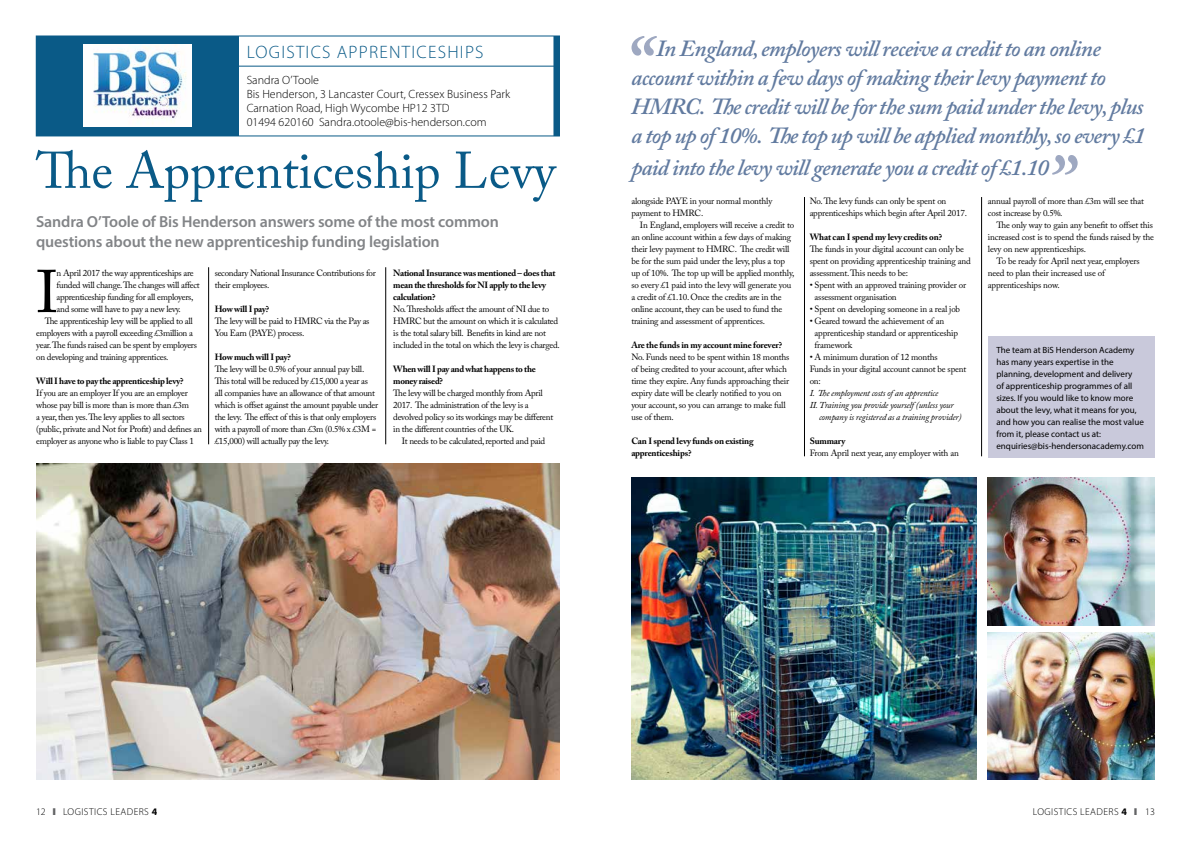
<style>
.page{position:relative;width:1191px;height:842px;background:#fff}
.page>*{position:absolute;margin:0;border:0;box-sizing:border-box;transform-origin:0 0}
.t1{font:59.6px "Adobe Caslon Pro";color:#000}
.t2{font:51.1px "Adobe Caslon Pro";color:#0a5a87}
.t3{font:italic 600 23px/29px "Adobe Caslon Pro";letter-spacing:-.03em;color:#627ba0}
.t4{font:300 18px "Myriad Pro";letter-spacing:.07em;color:#0a5a87}
.t5{font:600 16px/20.4px "Myriad Pro";letter-spacing:-.01em;color:#828487}
.t6{font:300 12px/14px "Myriad Pro";color:#000}
.t7{font:300 10px "Myriad Pro";letter-spacing:.045em;color:#000}
.t8{font:9px/12px "Adobe Caslon Pro";letter-spacing:-.025em;color:#000}
.t9{font:700 9px/12px "Adobe Caslon Pro";letter-spacing:-.03em;color:#000}
.t10{font:9px/12px "Myriad Pro";color:#000}
.t11{font:italic 9px "Adobe Caslon Pro";letter-spacing:-.02em;color:#000}
.s1{font-weight:700;color:#636466}
.s2{font-weight:700}
</style>
<div class="page">
<hr style="left:804px;top:197px;width:1px;height:259px;background:#000">
<hr style="left:981px;top:197px;width:1px;height:259px;background:#000">
<hr style="left:236px;top:66px;width:323px;height:1px;background:#0a5a87">
<div style="left:553px;top:36px;width:6px;height:100px;background:#0a5a87"></div>
<div style="left:36px;top:36px;width:203px;height:100px;background:#0a5a87"></div>
<svg style="left:631px;top:36px;width:26px;height:20px"></svg>
<svg style="left:1052px;top:155px;width:25px;height:20px"></svg>
<img style="left:83px;top:44px;width:108px;height:82px">
<div style="left:988px;top:336px;width:167px;height:122px;background:#c9c9db"></div>
<img style="left:36px;top:464px;width:524px;height:316px">
<img style="left:631px;top:478px;width:345px;height:302px">
<img style="left:988px;top:478px;width:167px;height:147px">
<img style="left:988px;top:632px;width:167px;height:148px">
<hr style="left:208px;top:267px;width:1px;height:177px;background:#000">
<hr style="left:385px;top:267px;width:1px;height:177px;background:#000">
<h3 class="t4" style="left:247px;top:41px;width:238px">LOGISTICS APPRENTICESHIPS</h3>
<h3 class="t6" style="left:247px;top:73px;width:265px">Sandra O’Toole<br>Bis Henderson, 3 Lancaster Court, Cressex Business Park Carnation Road, High Wycombe HP12 3TD<br>01494 620160 Sandra.otoole@bis-henderson.com</h3>
<h2 class="t2" style="left:36px;top:140px;width:521px">The Apprenticeship Levy</h2>
<h3 class="t5" style="left:36px;top:211px;width:464px">Sandra O’Toole of Bis Henderson answers some of the most common questions about the new apprenticeship funding legislation</h3>
<h1 class="t1" style="left:36px;top:257px;width:24px">I</h1>
<p class="t8" style="left:57px;top:267px;width:139px">n April 2017 the way apprenticeships are</p>
<p class="t8" style="left:57px;top:279px;width:145px">funded will change. The changes will affect</p>
<p class="t8" style="left:57px;top:291px;width:138px">apprenticeship funding for all employers,</p>
<p class="t8" style="left:57px;top:303px;width:126px">and some will have to pay a new levy.</p>
<p class="t8" style="left:45px;top:315px;width:150px">The apprenticeship levy will be applied to all</p>
<p class="t8" style="left:36px;top:327px;width:158px">employers with a payroll exceeding £3million a</p>
<p class="t8" style="left:36px;top:339px;width:162px">year. The funds raised can be spent by employers</p>
<p class="t8" style="left:36px;top:351px;width:134px">on developing and training apprentices.</p>
<p class="t9" style="left:36px;top:375px;width:149px">Will I have to pay the apprenticeship levy?</p>
<p class="t8" style="left:36px;top:387px;width:167px">If you are an employer If you are an employer whose pay bill is more than is more than £3m<br>a year, then yes. The levy applies to all sectors (public, private and Not for Profit) and defines an employer as anyone who is liable to pay Class 1</p>
<p class="t8" style="left:215px;top:267px;width:163px">secondary National Insurance Contributions for their employees.</p>
<p class="t9" style="left:215px;top:303px;width:56px">How will I pay?</p>
<p class="t8" style="left:215px;top:315px;width:156px">The levy will be paid to HMRC via the Pay as<br>You Earn (PAYE) process.</p>
<p class="t9" style="left:215px;top:351px;width:78px">How much will I pay?</p>
<p class="t8" style="left:215px;top:363px;width:165px">The levy will be 0.5% of your annual pay bill.<br>This total will be reduced by £15,000 a year as<br>all companies have an allowance of that amount which is offset against the amount payable under the levy. The effect of this is that only employers with a payroll of more than £3m (0.5% x £3M = £15,000) will actually pay the levy.</p>
<p class="t9" style="left:393px;top:267px;width:164px">National Insurance was mentioned – does that mean the thresholds for NI apply to the levy calculation?</p>
<p class="t8" style="left:393px;top:303px;width:168px">No. Thresholds affect the amount of NI due to HMRC but the amount on which it is calculated is the total salary bill. Benefits in kind are not included in the total on which the levy is charged.</p>
<p class="t9" style="left:393px;top:363px;width:144px">When will I pay and what happens to the money raised?</p>
<p class="t8" style="left:393px;top:387px;width:161px">The levy will be charged monthly from April 2017. The administration of the levy is a devolved policy so its workings may be different in the different countries of the UK.</p>
<p class="t8" style="left:402px;top:435px;width:145px">It needs to be calculated, reported and paid</p>
<h3 class="t3" style="left:631px;top:33px;width:515px;text-indent:25px">In England, employers will receive a credit to an online account within a few days of making their levy payment to HMRC. The credit will be for the sum paid under the levy, plus a top up of 10%. The top up will be applied monthly, so every £1</h3>
<h3 class="t3" style="left:631px;top:152px;width:419px">paid into the levy will generate you a credit of £1.10</h3>
<p class="t8" style="left:631px;top:195px;width:143px">alongside PAYE in your normal monthly payment to HMRC.</p>
<p class="t8" style="left:631px;top:219px;width:164px;text-indent:9px">In England, employers will receive a credit to an online account within a few days of making their levy payment to HMRC. The credit will be for the sum paid under the levy, plus a top up of 10%. The top up will be applied monthly, so every £1 paid into the levy will generate you a credit of £1.10. Once the credits are in the online account, they can be used to fund the training and assessment of apprentices.</p>
<p class="t9" style="left:631px;top:339px;width:152px">Are the funds in my account mine forever?</p>
<p class="t8" style="left:631px;top:351px;width:160px">No. Funds need to be spent within 18 months of being credited to your account, after which time they expire. Any funds approaching their expiry date will be clearly notified to you on your account, so you can arrange to make full use of them.</p>
<p class="t9" style="left:631px;top:435px;width:124px">Can I spend levy funds on existing apprenticeships?</p>
<p class="t8" style="left:809px;top:195px;width:159px">No. The levy funds can only be spent on apprenticeships which begin after April 2017.</p>
<p class="t9" style="left:809px;top:231px;width:134px">What can I spend my levy credits on?</p>
<p class="t8" style="left:809px;top:243px;width:163px">The funds in your digital account can only be spent on providing apprenticeship training and assessment. This needs to be:</p>
<p class="t8" style="left:814px;top:279px;width:153px;text-indent:-5px">• Spent with an approved training provider or assessment organisation</p>
<p class="t8" style="left:809px;top:303px;width:152px">• Spent on developing someone in a real job</p>
<p class="t8" style="left:814px;top:315px;width:145px;text-indent:-5px">• Geared toward the achievement of an apprenticeship standard or apprenticeship framework</p>
<p class="t8" style="left:809px;top:351px;width:158px">• A minimum duration of 12 months<br>Funds in your digital account cannot be spent on:</p>
<p class="t11" style="left:809px;top:387px;width:130px">I. The employment costs of an apprentice</p>
<p class="t11" style="left:809px;top:399px;width:145px">II. Training you provide yourself (unless your</p>
<p class="t11" style="left:819px;top:411px;width:144px">company is registered as a training provider)</p>
<p class="t9" style="left:809px;top:435px;width:37px">Summary</p>
<p class="t8" style="left:809px;top:447px;width:151px">From April next year, any employer with an</p>
<p class="t8" style="left:988px;top:195px;width:158px">annual payroll of more than £3m will see that cost increase by 0.5%.</p>
<p class="t8" style="left:996px;top:219px;width:158px">The only way to gain any benefit to offset this</p>
<p class="t8" style="left:988px;top:231px;width:167px">increased cost is to spend the funds raised by the</p>
<p class="t8" style="left:988px;top:243px;width:100px">levy on new apprenticeships.</p>
<p class="t8" style="left:996px;top:255px;width:145px">To be ready for April next year, employers</p>
<p class="t8" style="left:988px;top:267px;width:118px">need to plan their increased use of</p>
<p class="t8" style="left:988px;top:279px;width:73px">apprenticeships now.</p>
<p class="t10" style="left:996px;top:343px;width:149px">The team at BiS Henderson Academy has many years expertise in the planning, development and delivery<br>of apprenticeship programmes of all sizes. If you would like to know more about the levy, what it means for you, and how you can realise the most value from it, please contact us at: enquiries@bis-hendersonacademy.com</p>
<p class="t7" style="left:36px;top:805px;width:123px">12 <span class="s1">I</span> LOGISTICS LEADERS <span class="s2">4</span></p>
<p class="t7" style="left:1032px;top:805px;width:124px">LOGISTICS LEADERS <span class="s2">4</span> <span class="s1">I</span> 13</p>
</div>
